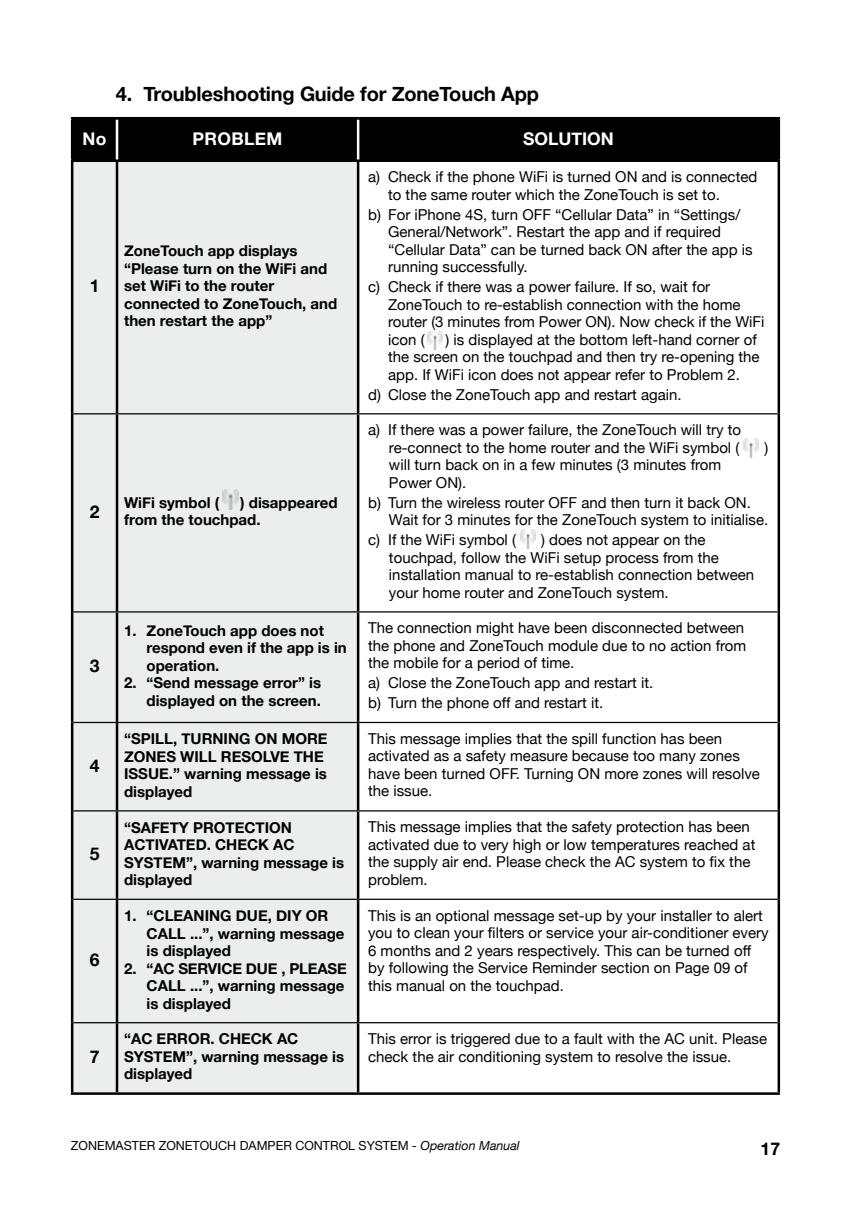
<style>
.page{position:relative;width:851px;height:1205px;background:#fff}
.page>*{position:absolute;margin:0;border:0;box-sizing:border-box;transform-origin:0 0}
.t1{font:700 20px "Helvetica Neue";letter-spacing:-.01em;color:#000}
.t2{font:700 17.5px "Helvetica Neue";letter-spacing:.005em;color:#fff}
.t3{font:700 17.5px "Helvetica Neue";color:#000}
.t4{font:15px/17.5px "Helvetica Neue";color:#000}
.t5{font:700 15px/17.5px "Helvetica Neue";color:#000}
.t6{font:12.5px "Helvetica Neue";color:#000}
.s1{font-style:italic}
</style>
<div class="page">
<img style="left:743px;top:438px;width:15px;height:19px">
<img style="left:427px;top:331px;width:15px;height:19px">
<img style="left:520px;top:529px;width:15px;height:19px">
<div style="left:73px;top:119px;width:704px;height:40px;background:#000"></div>
<div style="left:73px;top:162px;width:284px;height:930px;background:#eceded"></div>
<hr style="left:71px;top:159px;width:46px;height:3px;background:#000">
<hr style="left:117px;top:159px;width:241px;height:3px;background:#000">
<hr style="left:116px;top:162px;width:2px;height:251px;background:#000">
<hr style="left:358px;top:159px;width:422px;height:3px;background:#000">
<hr style="left:357px;top:162px;width:2px;height:251px;background:#000">
<hr style="left:116px;top:414px;width:2px;height:197px;background:#000">
<hr style="left:357px;top:414px;width:2px;height:197px;background:#000">
<hr style="left:116px;top:612px;width:2px;height:110px;background:#000">
<hr style="left:357px;top:612px;width:2px;height:110px;background:#000">
<hr style="left:116px;top:723px;width:2px;height:87px;background:#000">
<hr style="left:357px;top:723px;width:2px;height:87px;background:#000">
<hr style="left:116px;top:811px;width:2px;height:87px;background:#000">
<hr style="left:357px;top:811px;width:2px;height:87px;background:#000">
<hr style="left:116px;top:900px;width:2px;height:122px;background:#000">
<hr style="left:357px;top:900px;width:2px;height:122px;background:#000">
<hr style="left:116px;top:1023px;width:2px;height:69px;background:#000">
<hr style="left:357px;top:1023px;width:2px;height:69px;background:#000">
<hr style="left:73px;top:413px;width:44px;height:1px;background:#000">
<hr style="left:117px;top:413px;width:241px;height:1px;background:#000">
<hr style="left:358px;top:413px;width:419px;height:1px;background:#000">
<hr style="left:73px;top:611px;width:44px;height:1px;background:#000">
<hr style="left:117px;top:611px;width:241px;height:1px;background:#000">
<hr style="left:358px;top:611px;width:419px;height:1px;background:#000">
<hr style="left:73px;top:722px;width:44px;height:1px;background:#000">
<hr style="left:117px;top:722px;width:241px;height:1px;background:#000">
<hr style="left:358px;top:722px;width:419px;height:1px;background:#000">
<hr style="left:73px;top:810px;width:44px;height:1px;background:#000">
<hr style="left:117px;top:810px;width:241px;height:1px;background:#000">
<hr style="left:358px;top:810px;width:419px;height:1px;background:#000">
<hr style="left:73px;top:898px;width:44px;height:2px;background:#000">
<hr style="left:117px;top:898px;width:241px;height:2px;background:#000">
<hr style="left:358px;top:898px;width:419px;height:2px;background:#000">
<hr style="left:73px;top:1022px;width:44px;height:1px;background:#000">
<hr style="left:117px;top:1022px;width:241px;height:1px;background:#000">
<hr style="left:358px;top:1022px;width:419px;height:1px;background:#000">
<hr style="left:116px;top:119px;width:2px;height:40px;background:#fff">
<hr style="left:357px;top:119px;width:2px;height:40px;background:#fff">
<hr style="left:71px;top:117px;width:46px;height:2px;background:#000">
<hr style="left:71px;top:119px;width:2px;height:40px;background:#000">
<hr style="left:117px;top:117px;width:241px;height:2px;background:#000">
<hr style="left:358px;top:117px;width:422px;height:2px;background:#000">
<hr style="left:777px;top:119px;width:3px;height:40px;background:#000">
<hr style="left:71px;top:162px;width:2px;height:252px;background:#000">
<hr style="left:777px;top:162px;width:3px;height:252px;background:#000">
<hr style="left:71px;top:414px;width:2px;height:198px;background:#000">
<hr style="left:777px;top:414px;width:3px;height:198px;background:#000">
<hr style="left:71px;top:612px;width:2px;height:110px;background:#000">
<hr style="left:777px;top:612px;width:3px;height:110px;background:#000">
<hr style="left:71px;top:722px;width:2px;height:89px;background:#000">
<hr style="left:777px;top:722px;width:3px;height:89px;background:#000">
<hr style="left:71px;top:811px;width:2px;height:88px;background:#000">
<hr style="left:777px;top:811px;width:3px;height:88px;background:#000">
<hr style="left:71px;top:899px;width:2px;height:123px;background:#000">
<hr style="left:777px;top:899px;width:3px;height:123px;background:#000">
<hr style="left:71px;top:1022px;width:2px;height:70px;background:#000">
<hr style="left:777px;top:1022px;width:3px;height:70px;background:#000">
<hr style="left:71px;top:1092px;width:46px;height:3px;background:#000">
<hr style="left:117px;top:1092px;width:241px;height:3px;background:#000">
<hr style="left:358px;top:1092px;width:422px;height:3px;background:#000">
<img style="left:222px;top:489px;width:17px;height:21px">
<h1 class="t1" style="left:116px;top:81px;width:424px">4. Troubleshooting Guide for ZoneTouch App</h1>
<p class="t2" style="left:82px;top:128px;width:26px">No</p>
<p class="t2" style="left:193px;top:128px;width:91px">PROBLEM</p>
<p class="t2" style="left:523px;top:128px;width:92px">SOLUTION</p>
<p class="t3" style="left:90px;top:275px;width:11px">1</p>
<p class="t3" style="left:90px;top:501px;width:11px">2</p>
<p class="t3" style="left:90px;top:655px;width:11px">3</p>
<p class="t3" style="left:90px;top:754px;width:11px">4</p>
<p class="t3" style="left:90px;top:843px;width:11px">5</p>
<p class="t3" style="left:90px;top:949px;width:11px">6</p>
<p class="t3" style="left:90px;top:1046px;width:11px">7</p>
<p class="t5" style="left:124px;top:242px;width:215px">ZoneTouch app displays “Please turn on the WiFi and set WiFi to the router connected to ZoneTouch, and then restart the app”</p>
<p class="t5" style="left:124px;top:493px;width:215px;text-indent:116px">) disappeared from the touchpad.</p>
<p class="t5" style="left:124px;top:493px;width:97px">WiFi symbol (</p>
<p class="t5" style="left:147px;top:621px;width:201px;text-indent:-22px">1. ZoneTouch app does not respond even if the app is in operation.</p>
<p class="t5" style="left:124px;top:674px;width:198px;text-align:right">2. “Send message error” is displayed on the screen.</p>
<p class="t4" style="left:388px;top:168px;width:370px;text-indent:-20px">a) Check if the phone WiFi is turned ON and is connected to the same router which the ZoneTouch is set to.</p>
<p class="t4" style="left:388px;top:205px;width:366px;text-indent:-20px">b) For iPhone 4S, turn OFF “Cellular Data” in “Settings/ General/Network”. Restart the app and if required “Cellular Data” can be turned back ON after the app is running successfully.</p>
<p class="t4" style="left:388px;top:278px;width:377px;text-indent:-20px">c) Check if there was a power failure. If so, wait for ZoneTouch to re-establish connection with the home router (3 minutes from Power ON). Now check if the WiFi icon (</p>
<p class="t4" style="left:388px;top:330px;width:373px;text-indent:57px">) is displayed at the bottom left-hand corner of the screen on the touchpad and then try re-opening the app. If WiFi icon does not appear refer to Problem 2.</p>
<p class="t4" style="left:368px;top:385px;width:315px">d) Close the ZoneTouch app and restart again.</p>
<p class="t4" style="left:368px;top:421px;width:374px;text-align:right">a) If there was a power failure, the ZoneTouch will try to re-connect to the home router and the WiFi symbol (</p>
<p class="t4" style="left:764px;top:438px;width:5px">)</p>
<p class="t4" style="left:389px;top:456px;width:334px">will turn back on in a few minutes (3 minutes from<br>Power ON).</p>
<p class="t4" style="left:389px;top:493px;width:380px;text-indent:-21px">b) Turn the wireless router OFF and then turn it back ON.<br>Wait for 3 minutes for the ZoneTouch system to initialise.</p>
<p class="t4" style="left:368px;top:531px;width:149px">c) If the WiFi symbol (</p>
<p class="t4" style="left:389px;top:531px;width:367px;text-indent:152px">) does not appear on the touchpad, follow the WiFi setup process from the installation manual to re-establish connection between your home router and ZoneTouch system.</p>
<p class="t4" style="left:368px;top:619px;width:379px">The connection might have been disconnected between the phone and ZoneTouch module due to no action from the mobile for a period of time.</p>
<p class="t4" style="left:368px;top:673px;width:287px;line-height:20px">a) Close the ZoneTouch app and restart it. b) Turn the phone off and restart it.</p>
<p class="t5" style="left:124px;top:730px;width:205px">“SPILL, TURNING ON MORE<br>ZONES WILL RESOLVE THE<br>ISSUE.” warning message is displayed</p>
<p class="t4" style="left:368px;top:729px;width:393px">This message implies that the spill function has been activated as a safety measure because too many zones have been turned OFF. Turning ON more zones will resolve the issue.</p>
<p class="t5" style="left:124px;top:818px;width:221px">“SAFETY PROTECTION<br>ACTIVATED. CHECK AC<br>SYSTEM”, warning message is displayed</p>
<p class="t4" style="left:368px;top:818px;width:389px">This message implies that the safety protection has been activated due to very high or low temperatures reached at the supply air end. Please check the AC system to fix the problem.</p>
<p class="t5" style="left:147px;top:906px;width:199px;text-indent:-22px">1. “CLEANING DUE, DIY OR<br>CALL ...”, warning message is displayed</p>
<p class="t5" style="left:147px;top:959px;width:202px;text-indent:-22px">2. “AC SERVICE DUE , PLEASE<br>CALL ...”, warning message is displayed</p>
<p class="t4" style="left:368px;top:906px;width:402px">This is an optional message set-up by your installer to alert you to clean your filters or service your air-conditioner every 6 months and 2 years respectively. This can be turned off by following the Service Reminder section on Page 09 of this manual on the touchpad.</p>
<p class="t5" style="left:124px;top:1030px;width:221px">“AC ERROR. CHECK AC<br>SYSTEM”, warning message is displayed</p>
<p class="t4" style="left:368px;top:1029px;width:400px">This error is triggered due to a fault with the AC unit. Please check the air conditioning system to resolve the issue.</p>
<p class="t6" style="left:71px;top:1137px;width:450px">ZONEMASTER ZONETOUCH DAMPER CONTROL SYSTEM <span class="s1">- Operation Manual</span></p>
<p class="t3" style="left:760px;top:1137px;width:21px">17</p>
</div>
